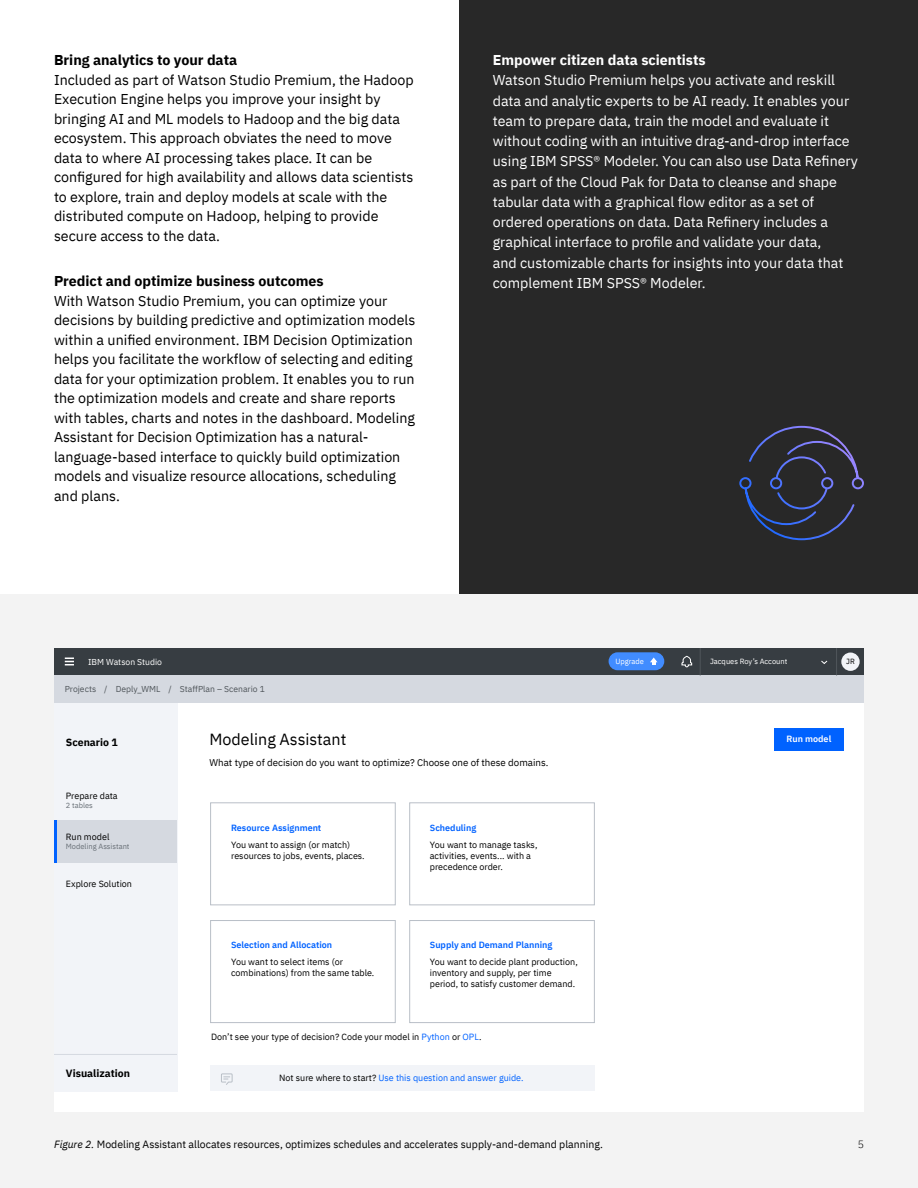
<style>
.page{position:relative;width:918px;height:1188px;background:#fff}
.page>*{position:absolute;margin:0;border:0;box-sizing:border-box;transform-origin:0 0}
.t1{font:16.05px "IBM Plex Sans";color:#000}
.t2{font:14.25px/19.5px "IBM Plex Sans";color:#000}
.t3{font:14.25px/20.2px "IBM Plex Sans";color:#fff}
.t4{font:700 14.25px "IBM Plex Sans";color:#000}
.t5{font:700 14.25px "IBM Plex Sans";color:#fff}
.t6{font:10.5px "IBM Plex Sans";color:#000}
.t7{font:700 10.5px "IBM Plex Sans";color:#000}
.t8{font:300 10.5px "IBM Plex Sans";color:#000}
.t9{font:9.75px "IBM Plex Sans";color:#000}
.t10{font:9px/10.8px "IBM Plex Sans";color:#000}
.t11{font:600 9px "IBM Plex Sans";color:#0062ff}
.t12{font:9px "IBM Plex Sans";color:#0062ff}
.t13{font:600 9px "IBM Plex Sans";color:#fff}
.t14{font:8.55px "IBM Plex Sans";color:#50565b}
.t15{font:8.55px "IBM Plex Sans";color:#fff}
.t16{font:7.5px "IBM Plex Sans";color:#fff}
.t17{font:7.5px "IBM Plex Sans";color:#697077}
.t18{font:7.5px "IBM Plex Sans";color:#000}
.s1{color:#0062ff}
.s2{color:#000}
.s3{font-style:italic}
</style>
<div class="page">
<div style="left:0;top:594px;width:918px;height:594px;background:#f3f3f3"></div>
<div style="left:54px;top:648px;width:810px;height:464px;background:#fff"></div>
<div style="left:54px;top:648px;width:810px;height:28px;background:#373d42"></div>
<div style="left:54px;top:676px;width:810px;height:27px;background:#d5d9e0"></div>
<svg style="left:65px;top:658px;width:9px;height:7px"></svg>
<svg style="left:609px;top:652px;width:55px;height:18px"></svg>
<svg style="left:681px;top:656px;width:11px;height:12px"></svg>
<div style="left:841px;top:653px;width:19px;height:18px;background:#f2f4f8;border-radius:50%"></div>
<svg style="left:821px;top:660px;width:7px;height:4px"></svg>
<svg style="left:836px;top:648px;width:1px;height:27px"></svg>
<svg style="left:700px;top:648px;width:1px;height:27px"></svg>
<div style="left:210px;top:802px;width:186px;height:103px;border:1px solid #b9bfc7"></div>
<div style="left:210px;top:920px;width:186px;height:103px;border:1px solid #b9bfc7"></div>
<div style="left:409px;top:920px;width:186px;height:103px;border:1px solid #b9bfc7"></div>
<div style="left:409px;top:802px;width:186px;height:103px;border:1px solid #b9bfc7"></div>
<div style="left:774px;top:728px;width:69px;height:23px;background:#0062ff"></div>
<div style="left:211px;top:1065px;width:384px;height:26px;background:#f2f4f8"></div>
<div style="left:221px;top:1074px;width:12px;height:8px;border:1px solid #b9bfc7"></div>
<svg style="left:223px;top:1076px;width:7px;height:4px"></svg>
<div style="left:54px;top:703px;width:123px;height:388px;background:#f2f4f8"></div>
<div style="left:54px;top:820px;width:123px;height:43px;background:#d5d9e0"></div>
<hr style="left:54px;top:820px;width:3px;height:43px;background:#0062ff">
<hr style="left:54px;top:1054px;width:123px;height:1px;background:#d5d9e0">
<div style="left:459px;top:0;width:459px;height:594px;background:#282828"></div>
<svg style="left:739px;top:425px;width:125px;height:116px"></svg>
<p class="t4" style="left:54px;top:49px;width:185px">Bring analytics to your data</p>
<p class="t2" style="left:54px;top:69px;width:361px">Included as part of Watson Studio Premium, the Hadoop Execution Engine helps you improve your insight by bringing AI and ML models to Hadoop and the big data ecosystem. This approach obviates the need to move data to where AI processing takes place. It can be configured for high availability and allows data scientists to explore, train and deploy models at scale with the distributed compute on Hadoop, helping to provide secure access to the data.</p>
<p class="t4" style="left:54px;top:270px;width:271px">Predict and optimize business outcomes</p>
<p class="t2" style="left:54px;top:290px;width:363px">With Watson Studio Premium, you can optimize your decisions by building predictive and optimization models within a unified environment. IBM Decision Optimization helps you facilitate the workflow of selecting and editing data for your optimization problem. It enables you to run the optimization models and create and share reports with tables, charts and notes in the dashboard. Modeling Assistant for Decision Optimization has a natural&shy;language-based interface to quickly build optimization models and visualize resource allocations, scheduling and plans.</p>
<p class="t5" style="left:493px;top:49px;width:214px">Empower citizen data scientists</p>
<p class="t3" style="left:493px;top:69px;width:367px">Watson Studio Premium helps you activate and reskill data and analytic experts to be AI ready. It enables your team to prepare data, train the model and evaluate it without coding with an intuitive drag-and-drop interface using IBM SPSS® Modeler. You can also use Data Refinery as part of the Cloud Pak for Data to cleanse and shape tabular data with a graphical flow editor as a set of ordered operations on data. Data Refinery includes a graphical interface to profile and validate your data,<br>and customizable charts for insights into your data that complement IBM SPSS® Modeler.</p>
<p class="t15" style="left:88px;top:655px;width:75px">IBM Watson Studio</p>
<p class="t16" style="left:615px;top:656px;width:30px">Upgrade</p>
<p class="t16" style="left:710px;top:656px;width:79px">Jacques Roy’s Account</p>
<p class="t18" style="left:846px;top:656px;width:10px">JR</p>
<p class="t14" style="left:65px;top:683px;width:202px">Projects / Deply_WML / StaffPlan – Scenario 1</p>
<p class="t1" style="left:210px;top:727px;width:138px">Modeling Assistant</p>
<p class="t9" style="left:210px;top:755px;width:340px">What type of decision do you want to optimize? Choose one of these domains.</p>
<p class="t13" style="left:787px;top:732px;width:46px">Run model</p>
<p class="t7" style="left:66px;top:734px;width:54px">Scenario 1</p>
<p class="t10" style="left:66px;top:789px;width:53px">Prepare data</p>
<p class="t17" style="left:66px;top:799px;width:29px">2 tables</p>
<p class="t10" style="left:66px;top:831px;width:45px">Run model</p>
<p class="t17" style="left:66px;top:841px;width:65px">Modeling Assistant</p>
<p class="t10" style="left:66px;top:878px;width:68px">Explore Solution</p>
<p class="t7" style="left:66px;top:1065px;width:66px">Visualization</p>
<p class="t11" style="left:231px;top:820px;width:92px">Resource Assignment</p>
<p class="t10" style="left:231px;top:839px;width:135px">You want to assign (or match) resources to jobs, events, places.</p>
<p class="t11" style="left:231px;top:937px;width:103px">Selection and Allocation</p>
<p class="t10" style="left:231px;top:956px;width:145px">You want to select items (or combinations) from the same table.</p>
<p class="t11" style="left:430px;top:820px;width:48px">Scheduling</p>
<p class="t10" style="left:430px;top:839px;width:109px">You want to manage tasks, activities, events... with a precedence order.</p>
<p class="t11" style="left:430px;top:937px;width:124px">Supply and Demand Planning</p>
<p class="t10" style="left:430px;top:956px;width:149px">You want to decide plant production, inventory and supply, per time period, to satisfy customer demand.</p>
<p class="t10" style="left:211px;top:1031px;width:272px">Don’t see your type of decision? Code your model in <span class="s1">Python</span> or <span class="s1">OPL</span>.</p>
<p class="t12" style="left:279px;top:1071px;width:246px"><span class="s2">Not sure where to start?</span> Use this question and answer guide.</p>
<p class="t6" style="left:54px;top:1136px;width:550px"><span class="s3">Figure 2.</span> Modeling Assistant allocates resources, optimizes schedules and accelerates supply-and-demand planning.</p>
<p class="t8" style="left:858px;top:1136px;width:8px">5</p>
</div>
